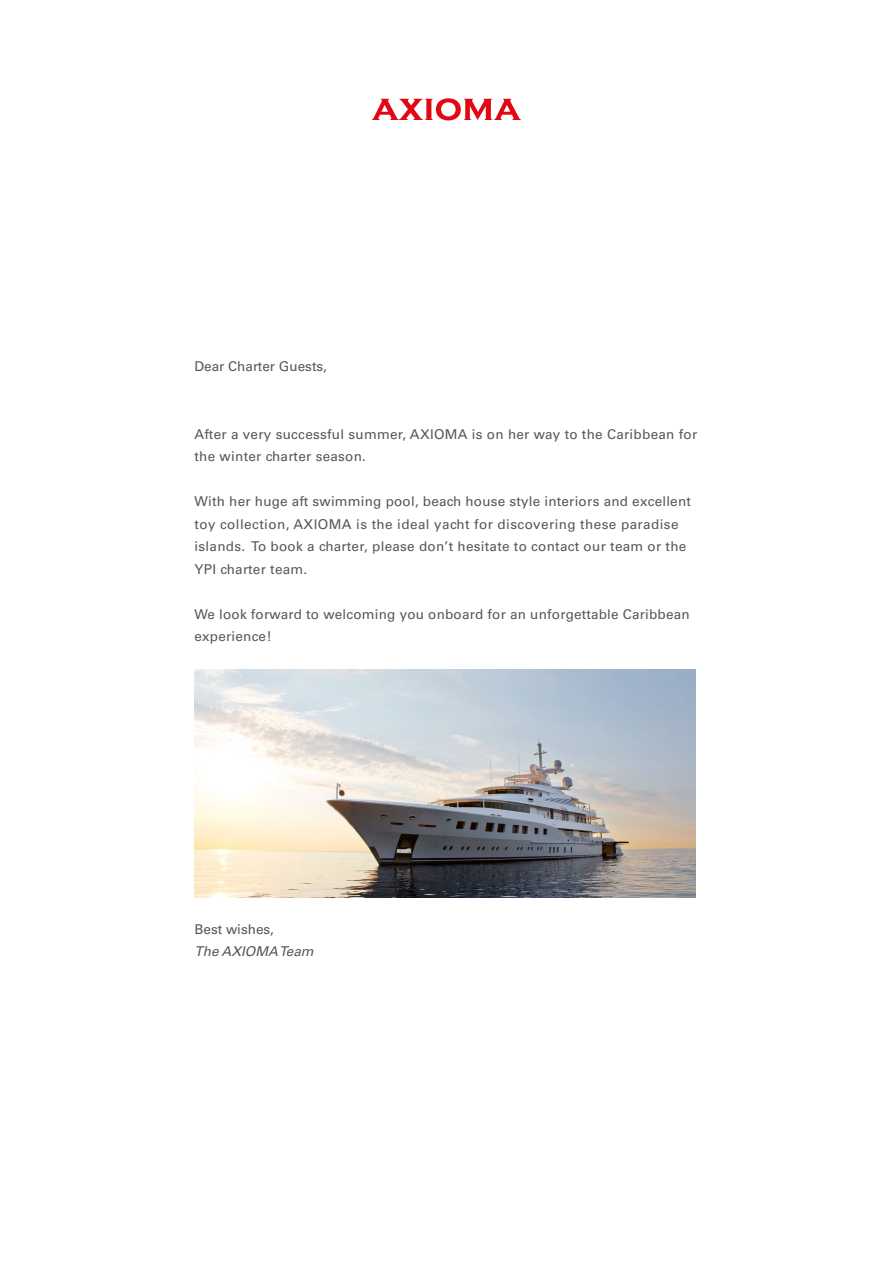
<style>
.page{position:relative;width:893px;height:1263px;background:#fff}
.page>*{position:absolute;margin:0;border:0;box-sizing:border-box;transform-origin:0 0}
.t1{font:13.5px/22.5px "Univers LT Std";letter-spacing:.02em;color:#575756}
.t2{font:13.5px "Univers LT Std";color:#575756}
.t3{font:italic 13.5px "Univers LT Std";color:#575756}
</style>
<div class="page">
<svg style="left:372px;top:98px;width:149px;height:22px"></svg>
<img style="left:195px;top:670px;width:500px;height:227px">
<p class="t2" style="left:195px;top:358px;width:134px">Dear Charter Guests,</p>
<p class="t1" style="left:195px;top:423px;width:504px">After a very successful summer, AXIOMA is on her way to the Caribbean for the winter charter season.</p>
<p class="t1" style="left:195px;top:490px;width:498px">With her huge aft swimming pool, beach house style interiors and excellent toy collection, AXIOMA is the ideal yacht for discovering these paradise islands. To book a charter, please don’t hesitate to contact our team or the YPI charter team.</p>
<p class="t1" style="left:195px;top:603px;width:497px">We look forward to welcoming you onboard for an unforgettable Caribbean experience!</p>
<p class="t2" style="left:195px;top:921px;width:81px">Best wishes,</p>
<p class="t3" style="left:195px;top:943px;width:121px">The AXIOMA Team</p>
</div>
